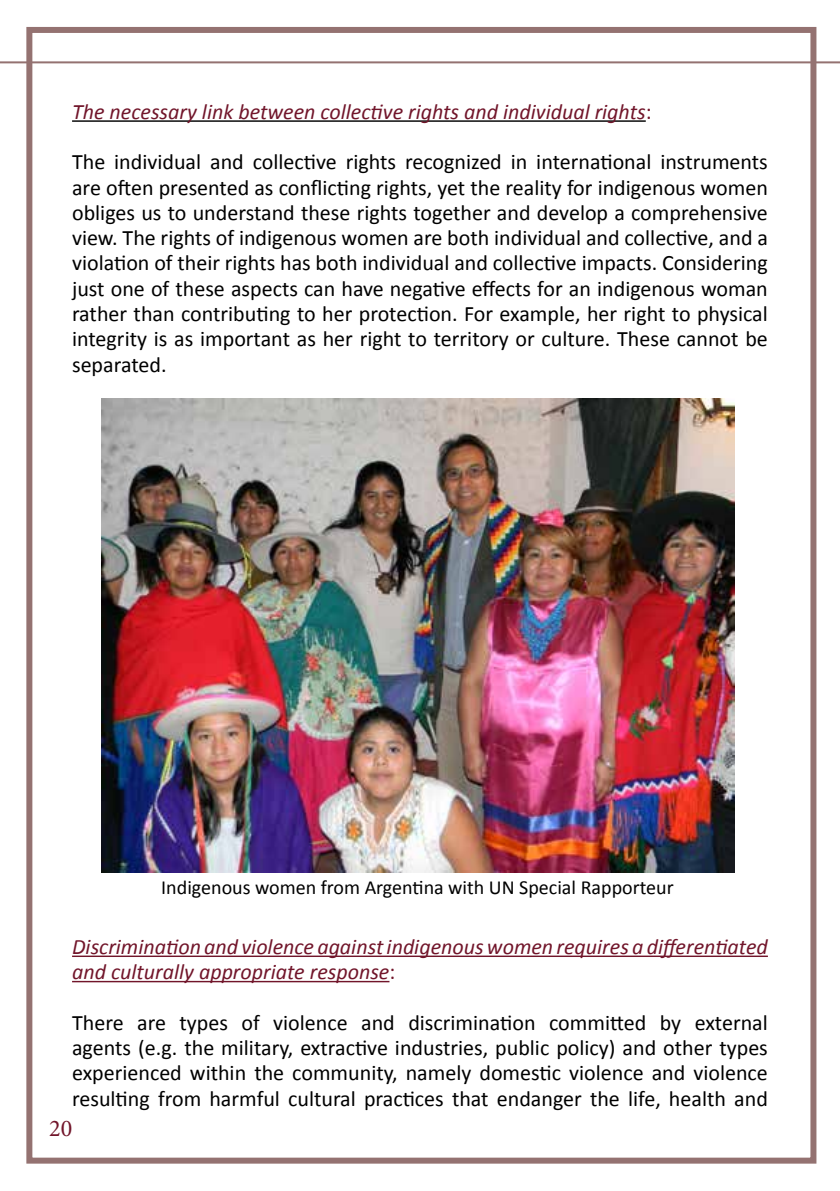
<style>
.page{position:relative;width:840px;height:1191px;background:#fff}
.page>*{position:absolute;margin:0;border:0;box-sizing:border-box;transform-origin:0 0}
.t1{font:24px "Minion Pro";color:#71152a}
.t2{font:22px/25.4px "Calibri";color:#000;text-align:justify}
.t3{font:italic 22px/25.4px "Calibri";color:#71152a}
.t4{font:20px "Calibri";color:#000}
.s1{font-style:normal}
</style>
<div class="page">
<div style="left:26px;top:27px;width:790px;height:1136px;border:6px solid #947271"></div>
<hr style="left:0;top:61px;width:839px;height:2px;background:#947271">
<hr style="left:72px;top:120px;width:573px;height:2px;background:#000">
<hr style="left:72px;top:955px;width:695px;height:2px;background:#71152a">
<hr style="left:72px;top:981px;width:317px;height:1px;background:#71152a">
<img style="left:101px;top:398px;width:632px;height:474px">
<p class="t3" style="left:72px;top:98px;width:580px">The necessary link between collective rights and individual rights<span class="s1">:</span></p>
<p class="t2" style="left:72px;top:149px;width:697px">The individual and collective rights recognized in international instruments are often presented as conflicting rights, yet the reality for indigenous women obliges us to understand these rights together and develop a comprehensive view. The rights of indigenous women are both individual and collective, and a violation of their rights has both individual and collective impacts. Considering just one of these aspects can have negative effects for an indigenous woman rather than contributing to her protection. For example, her right to physical integrity is as important as her right to territory or culture. These cannot be separated.</p>
<p class="t4" style="left:161px;top:874px;width:513px">Indigenous women from Argentina with UN Special Rapporteur</p>
<p class="t3" style="left:72px;top:933px;width:697px">Discrimination and violence against indigenous women requires a differentiated and culturally appropriate response<span class="s1">:</span></p>
<p class="t2" style="left:72px;top:1009px;width:697px">There are types of violence and discrimination committed by external agents (e.g. the military, extractive industries, public policy) and other types experienced within the community, namely domestic violence and violence resulting from harmful cultural practices that endanger the life, health and</p>
<p class="t1" style="left:49px;top:1112px;width:25px">20</p>
</div>
